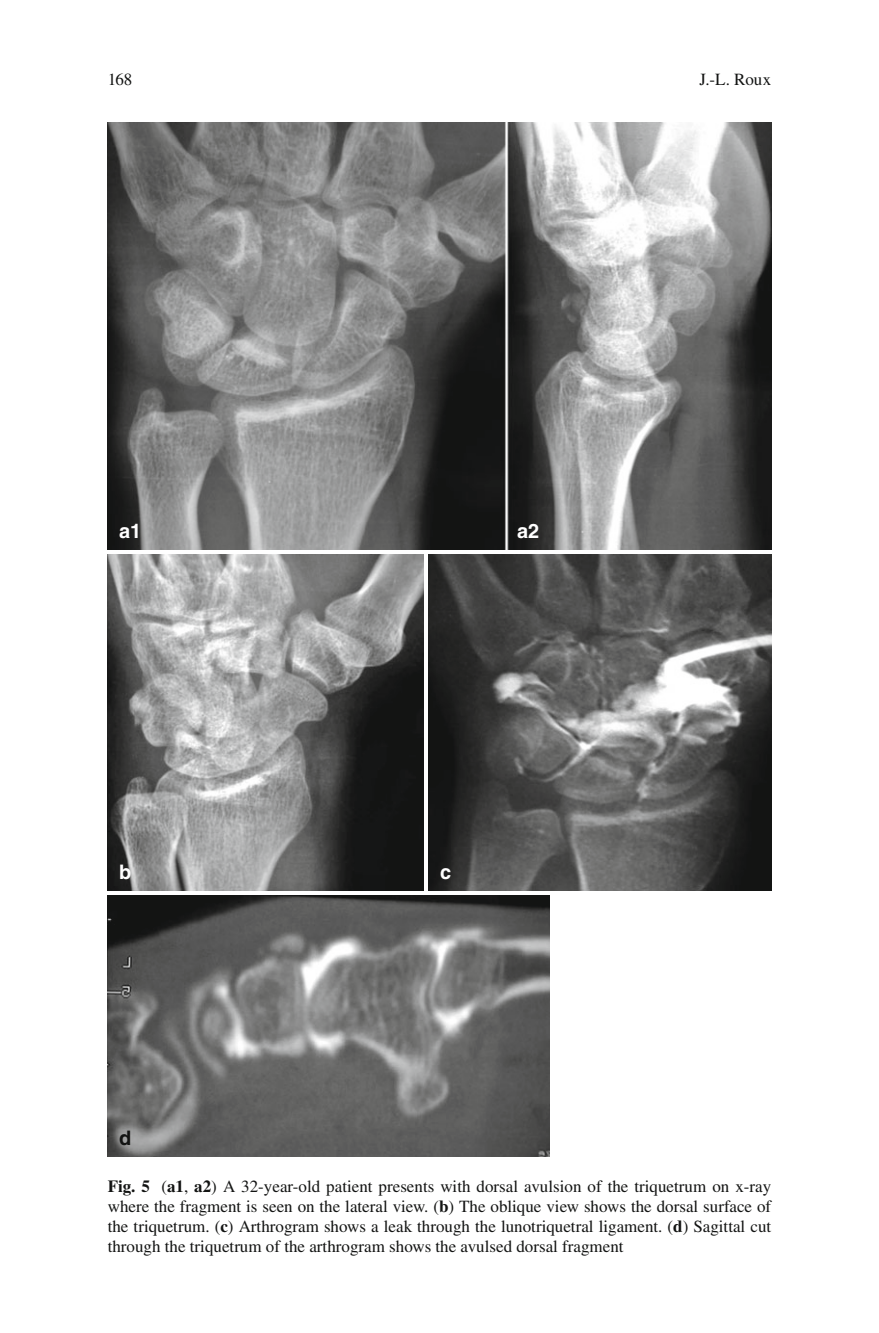
<style>
.page{position:relative;width:879px;height:1333px;background:#fff}
.page>*{position:absolute;margin:0;border:0;box-sizing:border-box;transform-origin:0 0}
.t1{font:700 20px "Helvetica";color:#fff}
.t2{font:700 20px "Helvetica";color:#131413}
.t3{font:17px/20px "Times";color:#131413;text-align:justify}
.s1{font-weight:700}
</style>
<div class="page">
<img style="left:108px;top:122px;width:663px;height:427px">
<img style="left:108px;top:555px;width:315px;height:335px">
<img style="left:429px;top:555px;width:342px;height:335px">
<img style="left:108px;top:895px;width:442px;height:261px">
<p class="t3" style="left:108px;top:71px;width:26px">168</p>
<p class="t3" style="left:699px;top:71px;width:73px">J.-L. Roux</p>
<p class="t1" style="left:119px;top:519px;width:24px">a1</p>
<p class="t1" style="left:517px;top:519px;width:24px">a2</p>
<p class="t1" style="left:119px;top:860px;width:14px">b</p>
<p class="t2" style="left:119px;top:1126px;width:14px">d</p>
<p class="t1" style="left:440px;top:860px;width:13px">c</p>
<p class="t3" style="left:108px;top:1177px;width:665px"><span class="s1">Fig. 5</span> ( <span class="s1">a1</span> , <span class="s1">a2</span> ) A 32-year-old patient presents with dorsal avulsion of the triquetrum on x-ray where the fragment is seen on the lateral view. ( <span class="s1">b</span> ) The oblique view shows the dorsal surface of the triquetrum. ( <span class="s1">c</span> ) Arthrogram shows a leak through the lunotriquetral ligament. ( <span class="s1">d</span> ) Sagittal cut through the triquetrum of the arthrogram shows the avulsed dorsal fragment</p>
</div>
